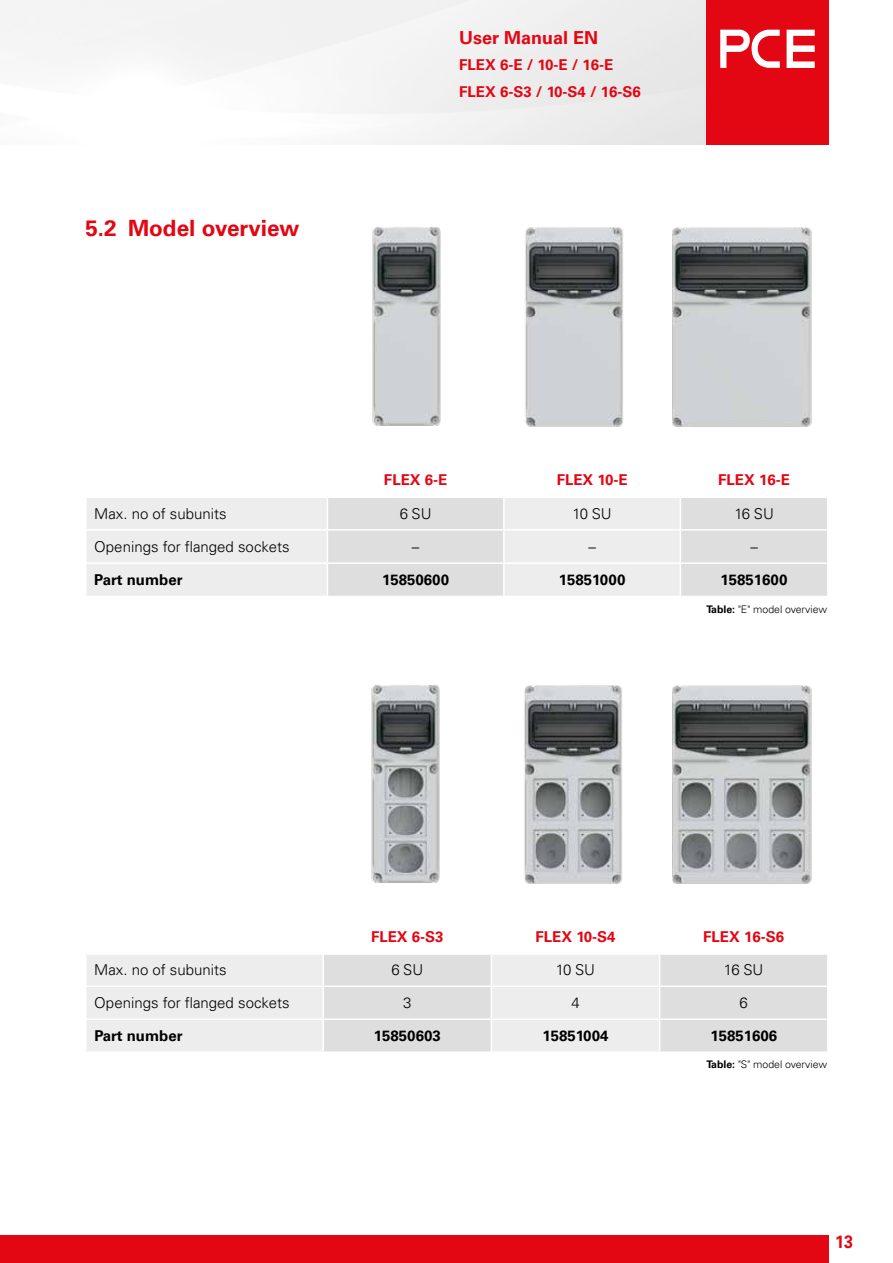
<style>
.page{position:relative;width:893px;height:1263px;background:#fff}
.page>*{position:absolute;margin:0;border:0;box-sizing:border-box;transform-origin:0 0}
.t1{font:700 22.5px "Univers LT Pro 65";color:#e30613}
.t2{font:700 18px "Univers LT Pro 65";color:#e30613}
.t3{font:700 18px "Univers LT Pro 65";color:#e30613;scale:.9 1}
.t4{font:300 15px "Univers LT Pro 45";color:#000}
.t5{font:700 15px/26.5px "Univers LT Pro 65";color:#e30613}
.t6{font:700 15px "Univers LT Pro 65";color:#000}
.t7{font:300 10.5px "Univers LT Pro 45";color:#000}
.s1{font-family:"Univers LT Pro 65";font-weight:700}
</style>
<div class="page">
<div style="left:706px;top:0;width:123px;height:145px;background:#e30613"></div>
<svg style="left:720px;top:30px;width:95px;height:38px"></svg>
<div style="left:0;top:1235px;width:829px;height:28px;background:#e30613"></div>
<img style="left:372px;top:227px;width:69px;height:199px">
<img style="left:525px;top:227px;width:98px;height:200px">
<img style="left:672px;top:227px;width:140px;height:200px">
<img style="left:371px;top:685px;width:69px;height:198px">
<img style="left:524px;top:685px;width:98px;height:199px">
<img style="left:672px;top:685px;width:140px;height:199px">
<div style="left:87px;top:498px;width:240px;height:98px;background:#ededed"></div>
<svg style="left:328px;top:498px;width:499px;height:98px;background:#e3e3e3"></svg>
<hr style="left:85px;top:562px;width:242px;height:2px;background:#fff">
<hr style="left:327px;top:562px;width:177px;height:2px;background:#fff">
<hr style="left:504px;top:562px;width:176px;height:2px;background:#fff">
<hr style="left:680px;top:562px;width:149px;height:2px;background:#fff">
<hr style="left:503px;top:498px;width:2px;height:31px;background:#fff">
<hr style="left:680px;top:498px;width:1px;height:31px;background:#fff">
<hr style="left:85px;top:529px;width:242px;height:2px;background:#fff">
<hr style="left:327px;top:529px;width:177px;height:2px;background:#fff">
<hr style="left:504px;top:529px;width:176px;height:2px;background:#fff">
<hr style="left:503px;top:531px;width:2px;height:31px;background:#fff">
<hr style="left:680px;top:529px;width:149px;height:2px;background:#fff">
<hr style="left:680px;top:531px;width:1px;height:31px;background:#fff">
<hr style="left:503px;top:564px;width:2px;height:32px;background:#fff">
<hr style="left:680px;top:564px;width:1px;height:32px;background:#fff">
<div style="left:87px;top:955px;width:235px;height:96px;background:#ededed"></div>
<svg style="left:324px;top:955px;width:503px;height:96px;background:#e3e3e3"></svg>
<hr style="left:85px;top:1018px;width:238px;height:2px;background:#fff">
<hr style="left:323px;top:1018px;width:168px;height:2px;background:#fff">
<hr style="left:491px;top:1018px;width:169px;height:2px;background:#fff">
<hr style="left:660px;top:1018px;width:169px;height:2px;background:#fff">
<hr style="left:491px;top:955px;width:1px;height:30px;background:#fff">
<hr style="left:659px;top:955px;width:1px;height:30px;background:#fff">
<hr style="left:85px;top:985px;width:238px;height:2px;background:#fff">
<hr style="left:323px;top:985px;width:168px;height:2px;background:#fff">
<hr style="left:491px;top:985px;width:169px;height:2px;background:#fff">
<hr style="left:491px;top:987px;width:1px;height:31px;background:#fff">
<hr style="left:660px;top:985px;width:169px;height:2px;background:#fff">
<hr style="left:659px;top:987px;width:1px;height:31px;background:#fff">
<hr style="left:491px;top:1020px;width:1px;height:31px;background:#fff">
<hr style="left:659px;top:1020px;width:1px;height:31px;background:#fff">
<h1 class="t1" style="left:85px;top:212px;width:216px">5.2 Model overview</h1>
<p class="t2" style="left:459px;top:24px;width:141px">User Manual EN</p>
<p class="t5" style="left:459px;top:51px;width:183px">FLEX 6-E / 10-E / 16-E<br>FLEX 6-S3 / 10-S4 / 16-S6</p>
<p class="t5" style="left:384px;top:466px;width:65px">FLEX 6-E</p>
<p class="t5" style="left:557px;top:466px;width:72px">FLEX 10-E</p>
<p class="t5" style="left:718px;top:466px;width:73px">FLEX 16-E</p>
<p class="t4" style="left:94px;top:503px;width:134px">Max. no of subunits</p>
<p class="t4" style="left:400px;top:503px;width:33px">6 SU</p>
<p class="t4" style="left:573px;top:503px;width:41px">10 SU</p>
<p class="t4" style="left:734px;top:503px;width:41px">16 SU</p>
<p class="t4" style="left:94px;top:537px;width:197px">Openings for flanged sockets</p>
<p class="t4" style="left:412px;top:537px;width:9px">–</p>
<p class="t4" style="left:588px;top:537px;width:9px">–</p>
<p class="t4" style="left:750px;top:537px;width:9px">–</p>
<p class="t6" style="left:94px;top:569px;width:90px">Part number</p>
<p class="t6" style="left:382px;top:569px;width:69px">15850600</p>
<p class="t6" style="left:559px;top:569px;width:68px">15851000</p>
<p class="t6" style="left:721px;top:569px;width:69px">15851600</p>
<p class="t7" style="left:706px;top:602px;width:122px"><span class="s1">Table:</span> "E" model overview</p>
<p class="t5" style="left:371px;top:923px;width:74px">FLEX 6-S3</p>
<p class="t5" style="left:535px;top:923px;width:81px">FLEX 10-S4</p>
<p class="t5" style="left:703px;top:923px;width:82px">FLEX 16-S6</p>
<p class="t4" style="left:94px;top:960px;width:134px">Max. no of subunits</p>
<p class="t4" style="left:391px;top:960px;width:33px">6 SU</p>
<p class="t4" style="left:556px;top:960px;width:41px">10 SU</p>
<p class="t4" style="left:724px;top:960px;width:41px">16 SU</p>
<p class="t4" style="left:94px;top:993px;width:197px">Openings for flanged sockets</p>
<p class="t4" style="left:403px;top:993px;width:10px">3</p>
<p class="t4" style="left:571px;top:993px;width:10px">4</p>
<p class="t4" style="left:740px;top:993px;width:10px">6</p>
<p class="t6" style="left:94px;top:1025px;width:90px">Part number</p>
<p class="t6" style="left:374px;top:1025px;width:68px">15850603</p>
<p class="t6" style="left:542px;top:1025px;width:68px">15851004</p>
<p class="t6" style="left:710px;top:1025px;width:68px">15851606</p>
<p class="t7" style="left:706px;top:1058px;width:122px"><span class="s1">Table:</span> "S" model overview</p>
<p class="t3" style="left:835px;top:1229px;width:22px">13</p>
</div>
